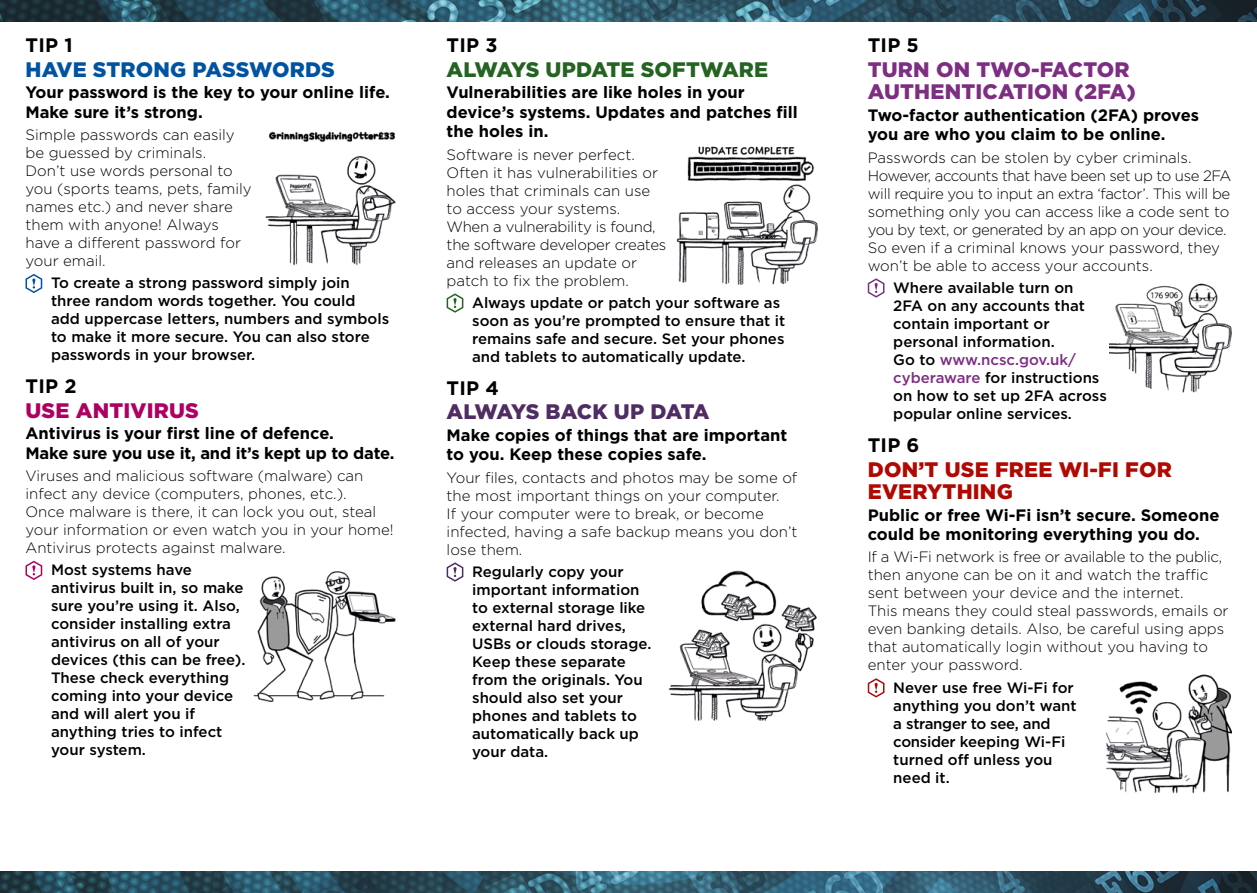
<style>
.page{position:relative;width:1257px;height:893px;background:#fff}
.page>*{position:absolute;margin:0;border:0;box-sizing:border-box;transform-origin:0 0}
.t1{font:900 21px/22.5px "Gotham";letter-spacing:.01em;color:#7d2e82}
.t2{font:900 21px/22.5px "Gotham";letter-spacing:.01em;color:#b10802}
.t3{font:900 21px "Gotham";letter-spacing:.01em;color:#246321}
.t4{font:900 21px "Gotham";letter-spacing:.005em;color:#0053a1}
.t5{font:900 21px "Gotham";letter-spacing:-.035em;color:#4f2c63}
.t6{font:900 21px "Gotham";letter-spacing:.01em;color:#ad0062}
.t7{font:700 19.5px "Gotham";letter-spacing:.01em;color:#000}
.t8{font:700 16.5px/19.5px "Gotham";color:#000}
.t9{font:500 15px/18px "Gotham";color:#000}
.t10{font:300 15px/18px "Gotham";color:#000}
.t11{font:300 15px/18px "Gotham";letter-spacing:-.025em;color:#000}
.s1{color:#7d2e82}
</style>
<div class="page">
<svg style="left:446px;top:293px;width:17px;height:20px"></svg>
<img style="left:676px;top:146px;width:142px;height:139px">
<svg style="left:26px;top:274px;width:16px;height:19px"></svg>
<img style="left:265px;top:131px;width:131px;height:135px">
<svg style="left:867px;top:278px;width:17px;height:20px"></svg>
<img style="left:1109px;top:283px;width:123px;height:110px">
<svg style="left:867px;top:678px;width:17px;height:20px"></svg>
<img style="left:1105px;top:674px;width:126px;height:120px">
<svg style="left:446px;top:562px;width:17px;height:20px"></svg>
<img style="left:668px;top:570px;width:149px;height:151px">
<svg style="left:26px;top:561px;width:16px;height:19px"></svg>
<img style="left:253px;top:571px;width:143px;height:131px">
<img style="left:0;top:0;width:1256px;height:21px">
<img style="left:0;top:872px;width:1256px;height:21px">
<h2 class="t7" style="left:26px;top:32px;width:49px">TIP 1</h2>
<h1 class="t4" style="left:26px;top:55px;width:311px">HAVE STRONG PASSWORDS</h1>
<p class="t8" style="left:26px;top:83px;width:366px">Your password is the key to your online life.<br>Make sure it’s strong.</p>
<p class="t10" style="left:26px;top:125px;width:228px">Simple passwords can easily be guessed by criminals.<br>Don’t use words personal to you (sports teams, pets, family names etc.) and never share them with anyone! Always have a different password for your email.</p>
<p class="t9" style="left:51px;top:274px;width:340px">To create a strong password simply join three random words together. You could<br>add uppercase letters, numbers and symbols to make it more secure. You can also store passwords in your browser.</p>
<h2 class="t7" style="left:26px;top:373px;width:52px">TIP 2</h2>
<h1 class="t6" style="left:26px;top:396px;width:175px">USE ANTIVIRUS</h1>
<p class="t8" style="left:26px;top:423px;width:370px">Antivirus is your first line of defence.<br>Make sure you use it, and it’s kept up to date.</p>
<p class="t10" style="left:26px;top:466px;width:370px">Viruses and malicious software (malware) can infect any device (computers, phones, etc.).<br>Once malware is there, it can lock you out, steal your information or even watch you in your home!<br>Antivirus protects against malware.</p>
<p class="t9" style="left:51px;top:561px;width:196px">Most systems have antivirus built in, so make sure you’re using it. Also, consider installing extra antivirus on all of your devices (this can be free).<br>These check everything coming into your device and will alert you if anything tries to infect your system.</p>
<h2 class="t7" style="left:446px;top:32px;width:52px">TIP 3</h2>
<h1 class="t3" style="left:446px;top:55px;width:323px">ALWAYS UPDATE SOFTWARE</h1>
<p class="t8" style="left:446px;top:83px;width:353px">Vulnerabilities are like holes in your device’s systems. Updates and patches fill the holes in.</p>
<p class="t10" style="left:446px;top:145px;width:221px">Software is never perfect.<br>Often it has vulnerabilities or holes that criminals can use to access your systems.<br>When a vulnerability is found, the software developer creates and releases an update or patch to fix the problem.</p>
<p class="t9" style="left:472px;top:293px;width:315px">Always update or patch your software as soon as you’re prompted to ensure that it remains safe and secure. Set your phones and tablets to automatically update.</p>
<h2 class="t7" style="left:446px;top:375px;width:54px">TIP 4</h2>
<h1 class="t5" style="left:446px;top:397px;width:264px">ALWAYS BACK UP DATA</h1>
<p class="t8" style="left:446px;top:425px;width:342px">Make copies of things that are important to you. Keep these copies safe.</p>
<p class="t10" style="left:446px;top:468px;width:352px">Your files, contacts and photos may be some of the most important things on your computer.<br>If your computer were to break, or become infected, having a safe backup means you don’t lose them.</p>
<p class="t9" style="left:472px;top:562px;width:181px">Regularly copy your important information to external storage like external hard drives,<br>USBs or clouds storage.<br>Keep these separate from the originals. You should also set your phones and tablets to automatically back up your data.</p>
<h2 class="t7" style="left:867px;top:32px;width:53px">TIP 5</h2>
<h1 class="t1" style="left:867px;top:58px;width:270px">TURN ON TWO-FACTOR<br>AUTHENTICATION (2FA)</h1>
<p class="t8" style="left:867px;top:105px;width:333px">Two-factor authentication (2FA) proves you are who you claim to be online.</p>
<p class="t11" style="left:867px;top:148px;width:365px">Passwords can be stolen by cyber criminals.<br>However, accounts that have been set up to use 2FA will require you to input an extra ‘factor’. This will be something only you can access like a code sent to you by text, or generated by an app on your device.<br>So even if a criminal knows your password, they won’t be able to access your accounts.</p>
<p class="t9" style="left:893px;top:278px;width:215px">Where available turn on<br>2FA on any accounts that contain important or personal information.<br>Go to <span class="s1">www.ncsc.gov.uk/ cyberaware</span> for instructions on how to set up 2FA across popular online services.</p>
<h2 class="t7" style="left:867px;top:432px;width:53px">TIP 6</h2>
<h1 class="t2" style="left:867px;top:458px;width:305px">DON’T USE FREE WI-FI FOR<br>EVERYTHING</h1>
<p class="t8" style="left:867px;top:505px;width:353px">Public or free Wi-Fi isn’t secure. Someone could be monitoring everything you do.</p>
<p class="t10" style="left:867px;top:548px;width:362px">If a Wi-Fi network is free or available to the public, then anyone can be on it and watch the traffic sent between your device and the internet.<br>This means they could steal passwords, emails or even banking details. Also, be careful using apps that automatically login without you having to enter your password.</p>
<p class="t9" style="left:893px;top:678px;width:185px">Never use free Wi-Fi for anything you don’t want a stranger to see, and consider keeping Wi-Fi turned off unless you need it.</p>
</div>
